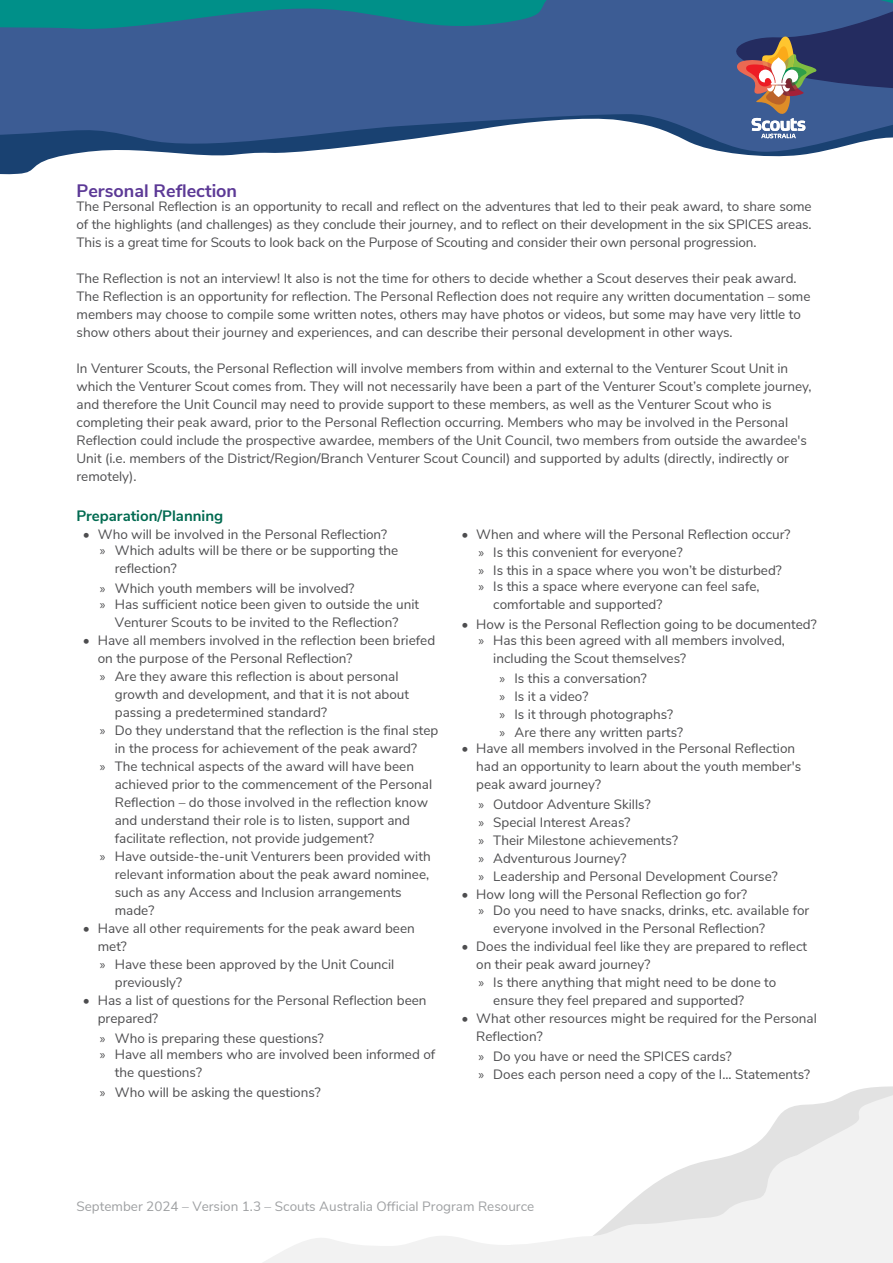
<style>
.page{position:relative;width:893px;height:1263px;background:#fff}
.page>*{position:absolute;margin:0;border:0;box-sizing:border-box;transform-origin:0 0}
.Body{font:700 18px "Nunito Sans";color:#5c3996}
.Sub_Subheading{font:700 15px "Nunito Sans";color:#006a50}
.Body-2{font:13.5px/18px "Nunito Sans";color:#4d4d4f}
.t1{font:13.5px "Nunito Sans";color:#9ea0a2}
.s1{font-style:inherit}
.s2{font-family:"Myriad Pro"}
</style>
<div class="page">
<svg style="left:263px;top:1086px;width:630px;height:177px"></svg>
<svg style="left:0;top:138px;width:884px;height:37px"></svg>
<svg style="left:0;top:0;width:893px;height:138px;background:#3d6391"></svg>
<p class="Body" style="left:77px;top:177px;width:162px">Personal Re<span class="s1">f</span>lection</p>
<p class="Body-2" style="left:77px;top:196px;width:737px;text-align:justify">The Personal Reflection is an opportunity to recall and reflect on the adventures that led to their peak award, to share some of the highlights (and challenges) as they conclude their journey, and to reflect on their development in the six SPICES areas.<br>This is a great time for Scouts to look back on the Purpose of Scouting and consider their own personal progression.</p>
<p class="Body-2" style="left:77px;top:268px;width:735px">The Reflection is not an interview! It also is not the time for others to decide whether a Scout deserves their peak award.<br>The Reflection is an opportunity for reflection. The Personal Reflection does not require any written documentation – some members may choose to compile some written notes, others may have photos or videos, but some may have very little to show others about their journey and experiences, and can describe their personal development in other ways.</p>
<p class="Body-2" style="left:77px;top:358px;width:737px">In Venturer Scouts, the Personal Reflection will involve members from within and external to the Venturer Scout Unit in which the Venturer Scout comes from. They will not necessarily have been a part of the Venturer Scout’s complete journey, and therefore the Unit Council may need to provide support to these members, as well as the Venturer Scout who is completing their peak award, prior to the Personal Reflection occurring. Members who may be involved in the Personal Reflection could include the prospective awardee, members of the Unit Council, two members from outside the awardee's Unit (i.e. members of the District/Region/Branch Venturer Scout Council) and supported by adults (directly, indirectly or remotely).</p>
<p class="Sub_Subheading" style="left:77px;top:504px;width:148px">Preparation/Planning</p>
<p class="Body-2" style="left:100px;top:525px;width:300px;line-height:16.2px;text-indent:-17px">• Who will be involved in the Personal Reflection?<br><span class="s2">»</span> Which adults will be there or be supporting the</p>
<p class="Body-2" style="left:100px;top:557px;width:256px;line-height:19.8px;text-indent:15px">reflection?<br><span class="s2">»</span> Which youth members will be involved?</p>
<p class="Body-2" style="left:100px;top:594px;width:321px;text-align:center"><span class="s2">»</span> Has sufficient notice been given to outside the unit<br>Venturer Scouts to be invited to the Reflection?</p>
<p class="Body-2" style="left:83px;top:630px;width:354px">• Have all members involved in the reflection been briefed</p>
<p class="Body-2" style="left:98px;top:648px;width:256px">on the purpose of the Personal Reflection?</p>
<p class="Body-2" style="left:100px;top:666px;width:300px"><span class="s2">»</span> Are they aware this reflection is about personal</p>
<p class="Body-2" style="left:115px;top:684px;width:296px">growth and development, and that it is not about</p>
<p class="Body-2" style="left:115px;top:702px;width:214px">passing a predetermined standard?</p>
<p class="Body-2" style="left:100px;top:720px;width:340px"><span class="s2">»</span> Do they understand that the reflection is the final step</p>
<p class="Body-2" style="left:115px;top:738px;width:304px">in the process for achievement of the peak award?</p>
<p class="Body-2" style="left:100px;top:756px;width:316px"><span class="s2">»</span> The technical aspects of the award will have been</p>
<p class="Body-2" style="left:115px;top:774px;width:319px">achieved prior to the commencement of the Personal</p>
<p class="Body-2" style="left:115px;top:792px;width:315px">Reflection – do those involved in the reflection know</p>
<p class="Body-2" style="left:115px;top:810px;width:297px">and understand their role is to listen, support and</p>
<p class="Body-2" style="left:115px;top:828px;width:261px">facilitate reflection, not provide judgement?</p>
<p class="Body-2" style="left:100px;top:846px;width:332px"><span class="s2">»</span> Have outside-the-unit Venturers been provided with</p>
<p class="Body-2" style="left:115px;top:864px;width:316px">relevant information about the peak award nominee,</p>
<p class="Body-2" style="left:115px;top:882px;width:288px">such as any Access and Inclusion arrangements</p>
<p class="Body-2" style="left:115px;top:900px;width:41px">made?</p>
<p class="Body-2" style="left:83px;top:918px;width:333px">• Have all other requirements for the peak award been</p>
<p class="Body-2" style="left:98px;top:936px;width:31px">met?</p>
<p class="Body-2" style="left:100px;top:954px;width:296px"><span class="s2">»</span> Have these been approved by the Unit Council</p>
<p class="Body-2" style="left:115px;top:972px;width:69px">previously?</p>
<p class="Body-2" style="left:98px;top:990px;width:330px;text-indent:-15px">• Has a list of questions for the Personal Reflection been prepared?</p>
<p class="Body-2" style="left:100px;top:1029px;width:337px;line-height:16.2px"><span class="s2">»</span> Who is preparing these questions?<br><span class="s2">»</span> Have all members who are involved been informed of</p>
<p class="Body-2" style="left:100px;top:1061px;width:222px;line-height:19.8px;text-indent:15px">the questions?<br><span class="s2">»</span> Who will be asking the questions?</p>
<p class="Body-2" style="left:478px;top:524px;width:314px;text-indent:-17px">• When and where will the Personal Reflection occur? <span class="s2">»</span> Is this convenient for everyone?<br><span class="s2">»</span> Is this in a space where you won’t be disturbed?</p>
<p class="Body-2" style="left:493px;top:576px;width:268px;text-indent:-15px"><span class="s2">»</span> Is this a space where everyone can feel safe, comfortable and supported?</p>
<p class="Body-2" style="left:478px;top:615px;width:340px;line-height:16.2px;text-indent:-17px">• How is the Personal Reflection going to be documented? <span class="s2">»</span> Has this been agreed with all members involved,</p>
<p class="Body-2" style="left:500px;top:647px;width:188px;line-height:19.8px;text-indent:-6px">including the Scout themselves? <span class="s2">»</span> Is this a conversation?</p>
<p class="Body-2" style="left:500px;top:686px;width:185px"><span class="s2">»</span> Is it a video?<br><span class="s2">»</span> Is it through photographs?<br><span class="s2">»</span> Are there any written parts?</p>
<p class="Body-2" style="left:476px;top:738px;width:326px;text-indent:-15px">• Have all members involved in the Personal Reflection had an opportunity to learn about the youth member's peak award journey?</p>
<p class="Body-2" style="left:478px;top:794px;width:301px"><span class="s2">»</span> Outdoor Adventure Skills?<br><span class="s2">»</span> Special Interest Areas?<br><span class="s2">»</span> Their Milestone achievements?<br><span class="s2">»</span> Adventurous Journey?<br><span class="s2">»</span> Leadership and Personal Development Course?</p>
<p class="Body-2" style="left:478px;top:885px;width:332px;line-height:16.2px;text-indent:-17px">• How long will the Personal Reflection go for?<br><span class="s2">»</span> Do you need to have snacks, drinks, etc. available for</p>
<p class="Body-2" style="left:493px;top:918px;width:273px">everyone involved in the Personal Reflection?</p>
<p class="Body-2" style="left:461px;top:936px;width:347px">• Does the individual feel like they are prepared to reflect</p>
<p class="Body-2" style="left:476px;top:954px;width:176px">on their peak award journey?</p>
<p class="Body-2" style="left:478px;top:972px;width:299px"><span class="s2">»</span> Is there anything that might need to be done to</p>
<p class="Body-2" style="left:493px;top:990px;width:252px">ensure they feel prepared and supported?</p>
<p class="Body-2" style="left:476px;top:1008px;width:342px;text-indent:-15px">• What other resources might be required for the Personal<br>Reflection?</p>
<p class="Body-2" style="left:478px;top:1046px;width:333px"><span class="s2">»</span> Do you have or need the SPICES cards?<br><span class="s2">»</span> Does each person need a copy of the I... Statements?</p>
<p class="t1" style="left:77px;top:1196px;width:459px">September 2024 – Version 1.3 – Scouts Australia Official Program Resource</p>
</div>
